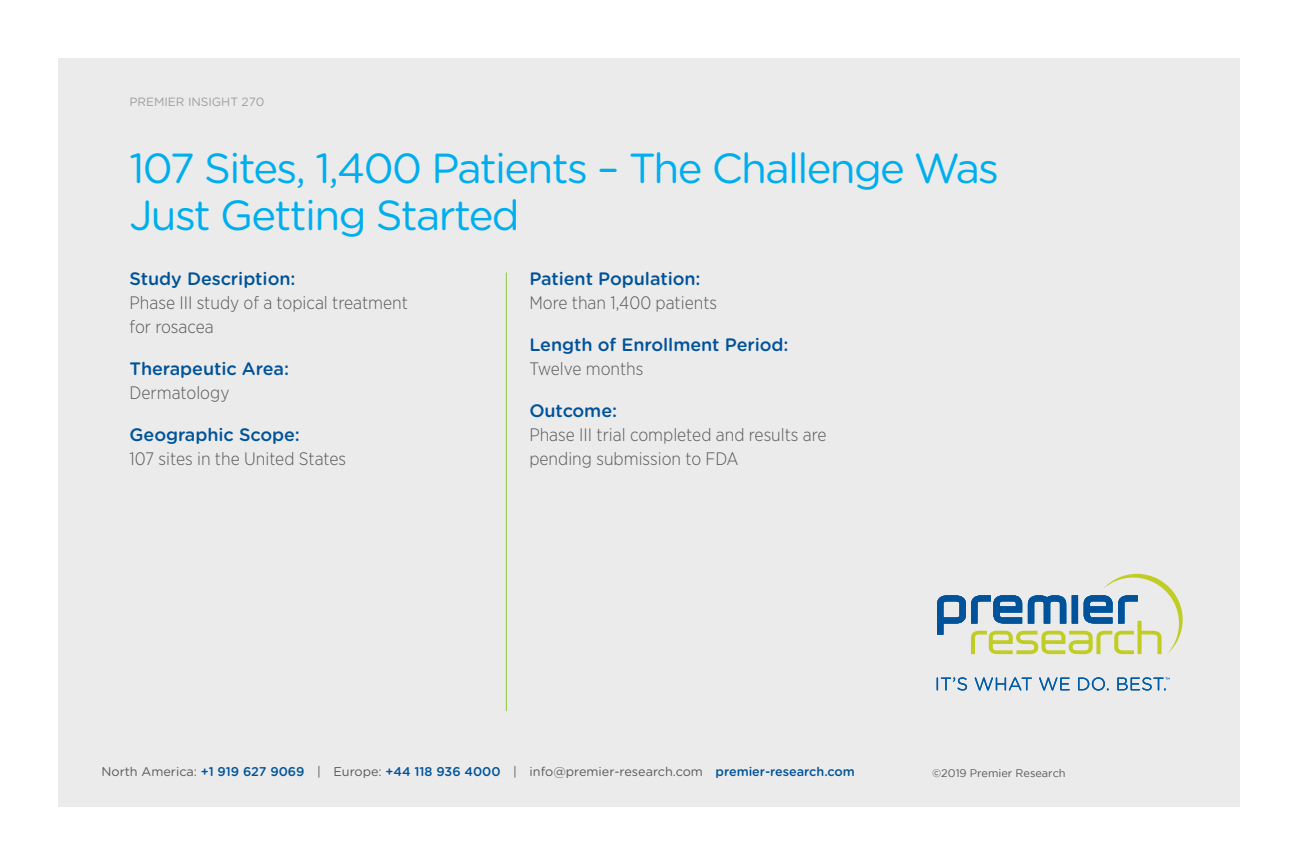
<style>
.page{position:relative;width:1296px;height:864px;background:#fff}
.page>*{position:absolute;margin:0;border:0;box-sizing:border-box;transform-origin:0 0}
.t1{font:42px/47.2px "Gotham Rounded";letter-spacing:-.04em;color:#00aeef}
.t2{font:300 18px/24px "Gotham Narrow";color:#58595b}
.t3{font:500 18px "Gotham Rounded";letter-spacing:-.005em;color:#00539b}
.t4{font:12.6px "Gotham Rounded";color:#58595b}
.t5{font:12px "Gotham Rounded";letter-spacing:-.005em;color:#9d9fa2}
.t6{font:11px "Gotham";color:#58595b}
.s1{font-weight:500;color:#00539b}
</style>
<div class="page">
<div style="left:58px;top:58px;width:1182px;height:748px;background:#ebebec"></div>
<svg style="left:937px;top:677px;width:30px;height:14px"></svg>
<svg style="left:975px;top:677px;width:57px;height:14px"></svg>
<svg style="left:1039px;top:677px;width:31px;height:14px"></svg>
<svg style="left:1078px;top:677px;width:31px;height:14px"></svg>
<svg style="left:937px;top:574px;width:246px;height:80px"></svg>
<svg style="left:1117px;top:677px;width:53px;height:14px"></svg>
<hr style="left:506px;top:272px;width:1px;height:439px;background:#8dc63f">
<p class="t5" style="left:130px;top:94px;width:136px">PREMIER INSIGHT 270</p>
<h1 class="t1" style="left:129px;top:143px;width:871px">107 Sites, 1,400 Patients – The Challenge Was<br>Just Getting Started</h1>
<p class="t3" style="left:130px;top:266px;width:167px">Study Description:</p>
<p class="t2" style="left:130px;top:290px;width:280px">Phase III study of a topical treatment for rosacea</p>
<p class="t3" style="left:130px;top:356px;width:161px">Therapeutic Area:</p>
<p class="t2" style="left:130px;top:380px;width:101px">Dermatology</p>
<p class="t3" style="left:130px;top:422px;width:172px">Geographic Scope:</p>
<p class="t2" style="left:130px;top:446px;width:218px">107 sites in the United States</p>
<p class="t3" style="left:529px;top:266px;width:173px">Patient Population:</p>
<p class="t2" style="left:529px;top:290px;width:189px">More than 1,400 patients</p>
<p class="t3" style="left:529px;top:332px;width:261px">Length of Enrollment Period:</p>
<p class="t2" style="left:529px;top:356px;width:116px">Twelve months</p>
<p class="t3" style="left:529px;top:398px;width:89px">Outcome:</p>
<p class="t2" style="left:529px;top:422px;width:299px">Phase III trial completed and results are pending submission to FDA</p>
<p class="t4" style="left:102px;top:763px;width:755px">North America: <span class="s1">+1 919 627 9069</span> | Europe: <span class="s1">+44 118 936 4000</span> | info@premier-research.com <span class="s1">premier-research.com</span></p>
<p class="t6" style="left:932px;top:767px;width:135px">©2019 Premier Research</p>
</div>
